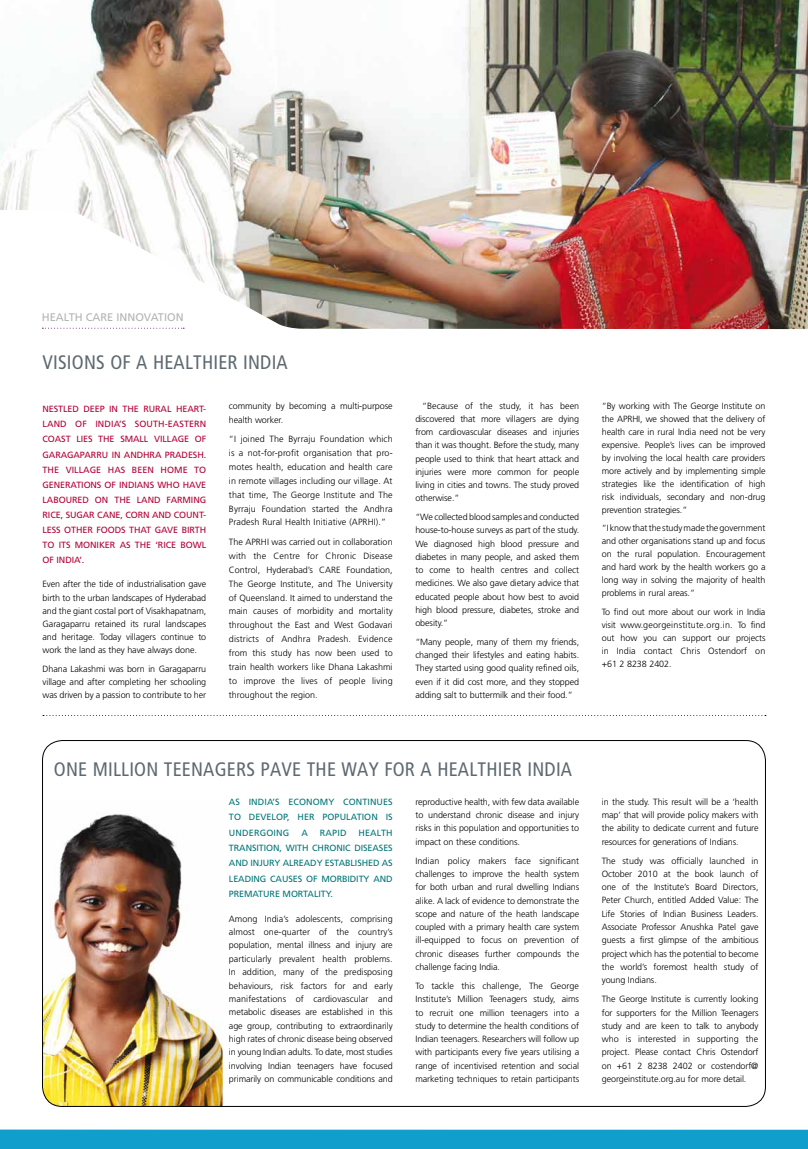
<style>
.page{position:relative;width:808px;height:1149px;background:#fff}
.page>*{position:absolute;margin:0;border:0;box-sizing:border-box;transform-origin:0 0}
.t1{font:condensed 19.5px "Frutiger";letter-spacing:.065em;color:#5d6970}
.t2{font:condensed 19.5px "Frutiger";letter-spacing:.01em;color:#5d6970}
.t3{font:11px "Frutiger";color:#b1b3b4}
.t4{font:300 9px/13.3px "Frutiger";letter-spacing:-.01em;color:#000;text-align:justify}
.t5{font:9px/15.1px "Frutiger";letter-spacing:-.01em;color:#b10035;text-align:justify}
.t6{font:9px/15.4px "Frutiger";letter-spacing:.005em;color:#007576;text-align:justify}
</style>
<div class="page">
<svg style="left:0;top:1081px;width:808px;height:67px"></svg>
<img style="left:0;top:0;width:808px;height:329px">
<svg style="left:42px;top:327px;width:142px;height:1px"></svg>
<img style="left:43px;top:814px;width:180px;height:292px">
<p class="t3" style="left:42px;top:311px;width:143px">HEALTH CARE INNOVATION</p>
<h1 class="t2" style="left:43px;top:351px;width:245px">VISIONS OF A HEALTHIER INDIA</h1>
<p class="t5" style="left:43px;top:401px;width:165px">N ESTLED DEEP IN THE RURAL HEART-LAND OF I NDIA’S SOUTH-EASTERN COAST LIES THE SMALL VILLAGE OF GARAGAPARRU IN ANDHRA PRADESH.<br>THE VILLAGE HAS BEEN HOME TO GENERATIONS OF I NDIANS WHO HAVE LABOURED ON THE LAND FARMING RICE, SUGAR CANE, CORN AND COUNT-LESS OTHER FOODS THAT GAVE BIRTH TO ITS MONIKER AS THE ‘RICE BOWL OF I NDIA’.</p>
<p class="t4" style="left:43px;top:577px;width:165px">Even after the tide of industrialisation gave birth to the urban landscapes of Hyderabad and the giant costal port of Visakhapatnam, Garagaparru retained its rural landscapes and heritage. Today villagers continue to work the land as they have always done.</p>
<p class="t4" style="left:43px;top:662px;width:165px">Dhana Lakashmi was born in Garagaparru village and after completing her schooling was driven by a passion to contribute to her</p>
<p class="t4" style="left:229px;top:398px;width:165px;line-height:13.9px">community by becoming a multi-purpose health worker.</p>
<p class="t4" style="left:229px;top:432px;width:165px;line-height:13.9px">“I joined The Byrraju Foundation which is a not-for-profit organisation that pro&shy;motes health, education and health care in remote villages including our village. At that time, The George Institute and The Byrraju Foundation started the Andhra Pradesh Rural Health Initiative (APRHI).”</p>
<p class="t4" style="left:229px;top:535px;width:165px;line-height:13.9px">The APRHI was carried out in collaboration with the Centre for Chronic Disease Control, Hyderabad’s CARE Foundation, The George Institute, and The University of Queensland. It aimed to understand the main causes of morbidity and mortality throughout the East and West Godavari districts of Andhra Pradesh. Evidence from this study has now been used to train health workers like Dhana Lakashmi to improve the lives of people living throughout the region.</p>
<p class="t4" style="left:415px;top:399px;width:165px;text-indent:7px">“Because of the study, it has been discovered that more villagers are dying from cardiovascular diseases and injuries than it was thought. Before the study, many people used to think that heart attack and injuries were more common for people living in cities and towns. The study proved otherwise.”</p>
<p class="t4" style="left:415px;top:510px;width:165px">“We collected blood samples and conducted house-to-house surveys as part of the study.<br>We diagnosed high blood pressure and diabetes in many people, and asked them to come to health centres and collect medicines. We also gave dietary advice that educated people about how best to avoid high blood pressure, diabetes, stroke and obesity.”</p>
<p class="t4" style="left:415px;top:635px;width:165px">“Many people, many of them my friends, changed their lifestyles and eating habits.<br>They started using good quality refined oils, even if it did cost more, and they stopped adding salt to buttermilk and their food.”</p>
<p class="t4" style="left:602px;top:399px;width:165px;line-height:13px">“By working with The George Institute on the APRHI, we showed that the delivery of health care in rural India need not be very expensive. People’s lives can be improved by involving the local health care providers more actively and by implementing simple strategies like the identification of high risk individuals, secondary and non-drug prevention strategies.”</p>
<p class="t4" style="left:602px;top:521px;width:165px;line-height:13px">“I know that the study made the government and other organisations stand up and focus on the rural population. Encouragement and hard work by the health workers go a long way in solving the majority of health problems in rural areas.”</p>
<p class="t4" style="left:602px;top:605px;width:165px;line-height:13px">To find out more about our work in India visit www.georgeinstitute.org.in. To find out how you can support our projects in India contact Chris Ostendorf on +61 2 8238 2402.</p>
<h1 class="t1" style="left:54px;top:757px;width:517px">ONE MILLION TEENAGERS PAVE THE WAY FOR A HEALTHIER INDIA</h1>
<p class="t6" style="left:229px;top:793px;width:165px">AS I NDIA’S ECONOMY CONTINUES TO DEVELOP, HER POPULATION IS UNDERGOING</p>
<p class="t4" style="left:415px;top:794px;width:165px">reproductive health, with few data available to understand chronic disease and injury risks in this population and opportunities to impact on these conditions.</p>
<p class="t4" style="left:415px;top:853px;width:165px">Indian policy makers face significant challenges to improve the health system for both urban and rural dwelling Indians alike. A lack of evidence to demonstrate the scope and nature of the heath landscape coupled with a primary health care system ill-equipped to focus on prevention of chronic diseases further compounds the challenge facing India.</p>
<p class="t4" style="left:415px;top:979px;width:165px">To tackle this challenge, The George Institute’s Million Teenagers study, aims to recruit one million teenagers into a study to determine the health conditions of Indian teenagers. Researchers will follow up with participants every five years utilising a range of incentivised retention and social marketing techniques to retain participants</p>
<p class="t6" style="left:229px;top:824px;width:165px;text-indent:130px">HEALTH TRANSITION, WITH CHRONIC DISEASES AND INJURY ALREADY ESTABLISHED AS LEADING CAUSES OF MORBIDITY AND PREMATURE MORTALITY.</p>
<p class="t4" style="left:229px;top:911px;width:165px">Among India’s adolescents, comprising almost one-quarter of the country’s population, mental illness and injury are particularly prevalent health problems.<br>In addition, many of the predisposing behaviours, risk factors for and early manifestations of cardiovascular and metabolic diseases are established in this age group, contributing to extraordinarily high rates of chronic disease being observed in young Indian adults. To date, most studies involving Indian teenagers have focused primarily on communicable conditions and</p>
<p class="t6" style="left:301px;top:824px;width:8px">A</p>
<p class="t6" style="left:320px;top:824px;width:28px">RAPID</p>
<p class="t4" style="left:602px;top:794px;width:158px">in the study. This result will be a ‘health map’ that will provide policy makers with the ability to dedicate current and future resources for generations of Indians.</p>
<p class="t4" style="left:602px;top:853px;width:158px">The study was officially launched in October 2010 at the book launch of one of the Institute’s Board Directors, Peter Church, entitled Added Value: The Life Stories of Indian Business Leaders.<br>Associate Professor Anushka Patel gave guests a first glimpse of the ambitious project which has the potential to become the world’s foremost health study of young Indians.</p>
<p class="t4" style="left:602px;top:992px;width:158px">The George Institute is currently looking for supporters for the Million Teenagers study and are keen to talk to anybody who is interested in supporting the project. Please contact Chris Ostendorf on +61 2 8238 2402 or costendorf@ georgeinstitute.org.au for more detail.</p>
</div>
